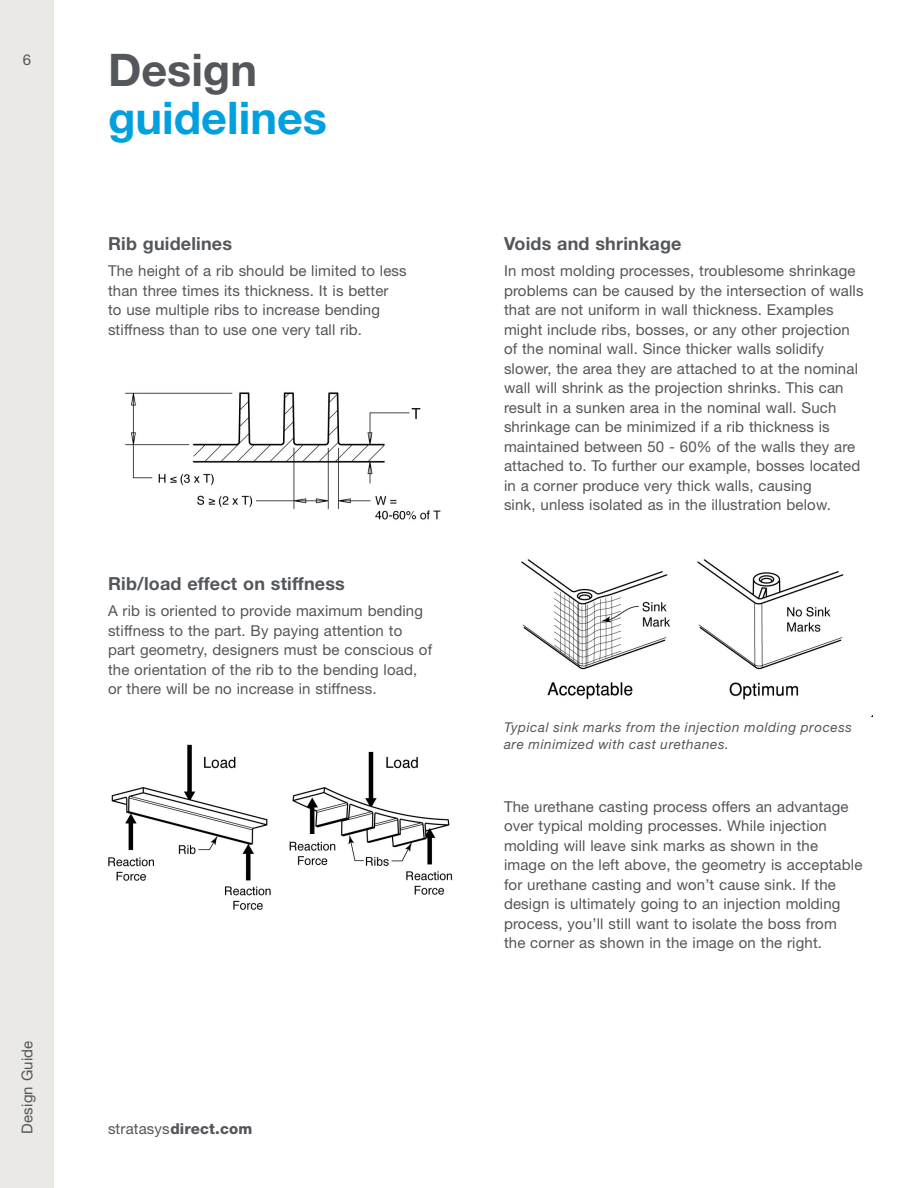
<style>
.page{position:relative;width:918px;height:1188px;background:#fff}
.page>*{position:absolute;margin:0;border:0;box-sizing:border-box;transform-origin:0 0}
.t1{font:700 45px "Helvetica Neue LT Std";color:#00a0df}
.t2{font:700 45px "Helvetica Neue LT Std";color:#53565a}
.t3{font:700 18px "Helvetica Neue LT Std";letter-spacing:.01em;color:#53565a}
.t4{font:15px/19.5px "Helvetica Neue LT Std";letter-spacing:.01em;color:#53565a}
.t5{font:800 15px "Helvetica Neue LT Std";letter-spacing:.01em;color:#53565a}
.t6{font:italic 13.5px/16.5px "Helvetica Neue LT Std";letter-spacing:.045em;color:#53565a}
.s1{font-weight:400}
</style>
<div class="page">
<div style="left:0;top:0;width:54px;height:1188px;background:#ebe9e5"></div>
<img style="left:125px;top:392px;width:316px;height:128px">
<img style="left:108px;top:744px;width:345px;height:166px">
<img style="left:521px;top:559px;width:351px;height:158px">
<p class="t4" style="left:23px;top:49px;width:10px">6</p>
<p class="t4" style="left:17px;top:1134px;width:95px;rotate:-90deg">Design Guide</p>
<h1 class="t2" style="left:108px;top:42px;width:151px">Design</h1>
<h1 class="t1" style="left:108px;top:90px;width:221px">guidelines</h1>
<p class="t3" style="left:108px;top:232px;width:126px">Rib guidelines</p>
<p class="t4" style="left:108px;top:261px;width:300px">The height of a rib should be limited to less than three times its thickness. It is better<br>to use multiple ribs to increase bending stiffness than to use one very tall rib.</p>
<p class="t3" style="left:108px;top:573px;width:238px">Rib/load effect on stiffness</p>
<p class="t4" style="left:108px;top:601px;width:326px">A rib is oriented to provide maximum bending stiffness to the part. By paying attention to part geometry, designers must be conscious of the orientation of the rib to the bending load, or there will be no increase in stiffness.</p>
<p class="t5" style="left:108px;top:1120px;width:146px"><span class="s1">stratasys</span>direct.com</p>
<p class="t3" style="left:504px;top:232px;width:179px">Voids and shrinkage</p>
<p class="t4" style="left:504px;top:261px;width:361px">In most molding processes, troublesome shrinkage problems can be caused by the intersection of walls that are not uniform in wall thickness. Examples might include ribs, bosses, or any other projection of the nominal wall. Since thicker walls solidify slower, the area they are attached to at the nominal wall will shrink as the projection shrinks. This can result in a sunken area in the nominal wall. Such shrinkage can be minimized if a rib thickness is maintained between 50 - 60% of the walls they are attached to. To further our example, bosses located in a corner produce very thick walls, causing<br>sink, unless isolated as in the illustration below.</p>
<p class="t6" style="left:504px;top:719px;width:350px">Typical sink marks from the injection molding process are minimized with cast urethanes.</p>
<p class="t4" style="left:504px;top:797px;width:360px">The urethane casting process offers an advantage over typical molding processes. While injection molding will leave sink marks as shown in the image on the left above, the geometry is acceptable for urethane casting and won’t cause sink. If the design is ultimately going to an injection molding process, you’ll still want to isolate the boss from<br>the corner as shown in the image on the right.</p>
</div>
